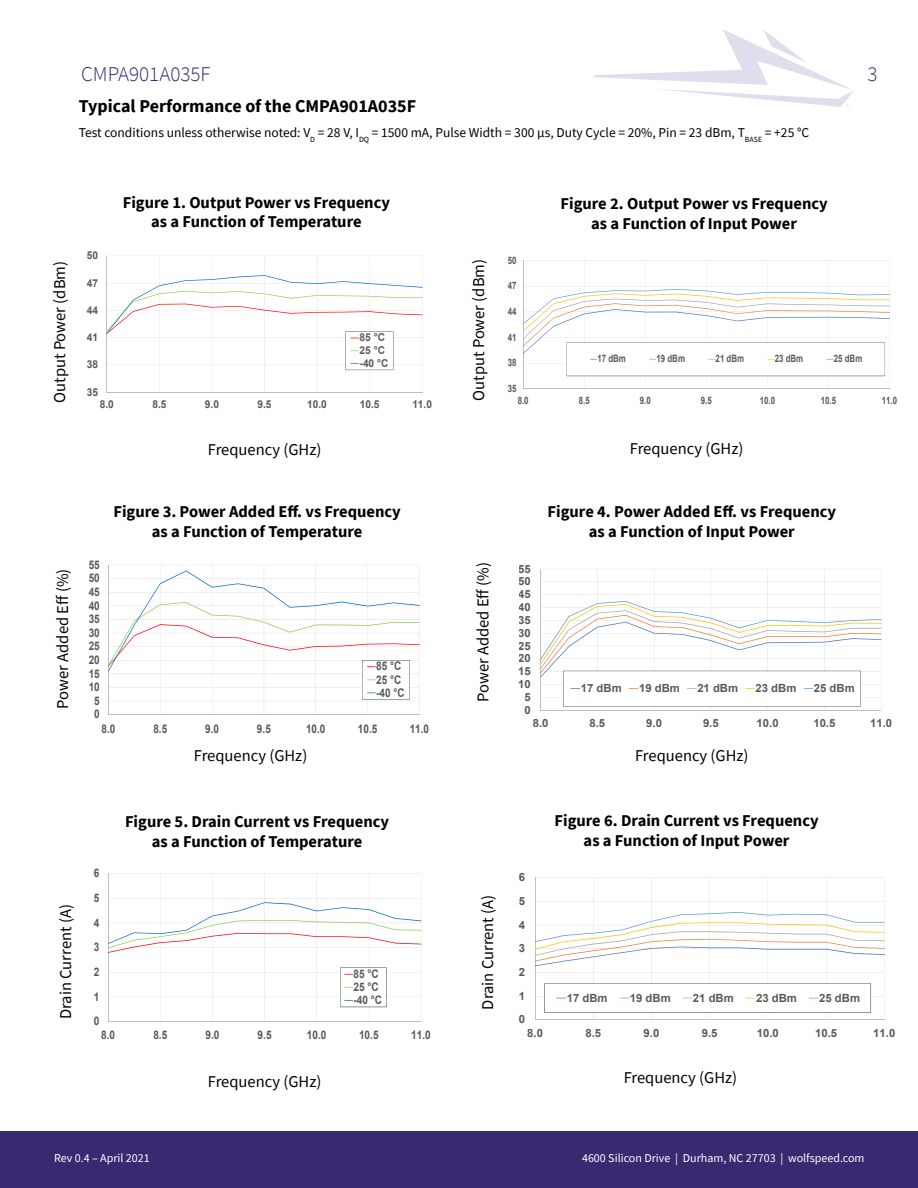
<style>
.page{position:relative;width:918px;height:1188px;background:#fff}
.page>*{position:absolute;margin:0;border:0;box-sizing:border-box;transform-origin:0 0}
.t1{font:300 21px "Source Sans Pro";color:#382970}
.Section{font:700 18px "Source Sans Pro";color:#000}
.t2{font:700 16.5px/19.8px "Source Sans Pro";color:#000;text-align:center}
.t3{font:16.5px "Source Sans Pro";color:#000}
.t4{font:13.5px "Source Sans Pro";color:#000}
.t5{font:12px "Source Sans Pro";color:#fff}
.t6{font:700 11.85px/13px "Arial";color:#595959;scale:.84 1}
.t7{font:700 11.85px/13px "Arial";color:#595959;scale:.85 1}
.t8{font:700 11.25px "Arial";color:#595959}
.t9{font:700 10.8px/12.8px "Arial";color:#595959;scale:.93 1}
.t10{font:700 10.2px "Arial";color:#595959;scale:.77 1}
</style>
<div class="page">
<svg style="left:594px;top:29px;width:259px;height:78px"></svg>
<div style="left:0;top:1131px;width:918px;height:57px;background:#382970"></div>
<svg style="left:108px;top:873px;width:314px;height:149px"></svg>
<svg style="left:108px;top:565px;width:312px;height:150px"></svg>
<svg style="left:540px;top:569px;width:342px;height:142px"></svg>
<svg style="left:534px;top:877px;width:351px;height:143px"></svg>
<svg style="left:106px;top:255px;width:317px;height:138px"></svg>
<svg style="left:523px;top:260px;width:367px;height:129px"></svg>
<p class="t1" style="left:81px;top:61px;width:131px">CMPA901A035F</p>
<p class="t1" style="left:867px;top:61px;width:12px">3</p>
<p class="Section" style="left:79px;top:94px;width:339px">Typical Performance of the CMPA901A035F</p>
<p class="t4" style="left:79px;top:124px;width:732px">Test conditions unless otherwise noted: V<sub>D</sub> = 28 V, I<sub>DQ</sub> = 1500 mA, Pulse Width = 300 μs, Duty Cycle = 20%, Pin = 23 dBm, T<sub>BASE</sub> = +25 °C</p>
<p class="t3" style="left:49px;top:403px;width:143px;rotate:-90deg">Output Power (dBm)</p>
<p class="t9" style="left:87px;top:249px;width:14px">50</p>
<p class="t9" style="left:87px;top:277px;width:14px">47</p>
<p class="t9" style="left:87px;top:304px;width:14px">44</p>
<p class="t9" style="left:87px;top:331px;width:14px">41</p>
<p class="t9" style="left:87px;top:358px;width:14px">38</p>
<p class="t9" style="left:87px;top:385px;width:14px">35</p>
<p class="t2" style="left:123px;top:192px;width:269px">Figure 1. Output Power vs Frequency as a Function of Temperature</p>
<p class="t9" style="left:360px;top:331px;width:33px">85 °C<br>25 °C -40 °C</p>
<p class="t9" style="left:100px;top:398px;width:17px">8.0</p>
<p class="t9" style="left:152px;top:398px;width:17px">8.5</p>
<p class="t9" style="left:205px;top:398px;width:17px">9.0</p>
<p class="t9" style="left:257px;top:398px;width:17px">9.5</p>
<p class="t9" style="left:307px;top:398px;width:23px">10.0</p>
<p class="t9" style="left:360px;top:398px;width:23px">10.5</p>
<p class="t9" style="left:412px;top:398px;width:23px">11.0</p>
<p class="t3" style="left:208px;top:439px;width:115px">Frequency (GHz)</p>
<p class="t3" style="left:52px;top:709px;width:141px;rotate:-90deg">Power Added Eff (%)</p>
<p class="t6" style="left:89px;top:558px;width:15px">55</p>
<p class="t6" style="left:89px;top:572px;width:15px">50</p>
<p class="t6" style="left:89px;top:585px;width:15px">45</p>
<p class="t6" style="left:89px;top:599px;width:15px">40</p>
<p class="t6" style="left:89px;top:613px;width:15px">35</p>
<p class="t6" style="left:89px;top:626px;width:15px">30</p>
<p class="t6" style="left:89px;top:640px;width:15px">25</p>
<p class="t6" style="left:89px;top:653px;width:15px">20</p>
<p class="t6" style="left:89px;top:667px;width:15px">15</p>
<p class="t6" style="left:89px;top:681px;width:15px">10</p>
<p class="t6" style="left:94px;top:694px;width:8px">5</p>
<p class="t6" style="left:94px;top:708px;width:8px">0</p>
<p class="t2" style="left:113px;top:502px;width:289px">Figure 3. Power Added Eff. vs Frequency as a Function of Temperature</p>
<p class="t6" style="left:376px;top:660px;width:35px">85 °C<br>25 °C -40 °C</p>
<p class="t6" style="left:102px;top:722px;width:18px">8.0</p>
<p class="t6" style="left:153px;top:722px;width:18px">8.5</p>
<p class="t6" style="left:205px;top:722px;width:18px">9.0</p>
<p class="t6" style="left:257px;top:722px;width:18px">9.5</p>
<p class="t6" style="left:306px;top:722px;width:25px">10.0</p>
<p class="t6" style="left:358px;top:722px;width:25px">10.5</p>
<p class="t6" style="left:410px;top:722px;width:25px">11.0</p>
<p class="t3" style="left:194px;top:745px;width:115px">Frequency (GHz)</p>
<p class="t3" style="left:55px;top:1019px;width:116px;rotate:-90deg">Drain Current (A)</p>
<p class="t7" style="left:94px;top:867px;width:8px">6</p>
<p class="t7" style="left:94px;top:891px;width:8px">5</p>
<p class="t7" style="left:94px;top:916px;width:8px">4</p>
<p class="t7" style="left:94px;top:941px;width:8px">3</p>
<p class="t7" style="left:94px;top:965px;width:8px">2</p>
<p class="t7" style="left:94px;top:990px;width:8px">1</p>
<p class="t7" style="left:94px;top:1015px;width:8px">0</p>
<p class="t2" style="left:125px;top:811px;width:266px">Figure 5. Drain Current vs Frequency as a Function of Temperature</p>
<p class="t7" style="left:354px;top:967px;width:35px">85 °C<br>25 °C -40 °C</p>
<p class="t7" style="left:101px;top:1029px;width:18px">8.0</p>
<p class="t7" style="left:153px;top:1029px;width:18px">8.5</p>
<p class="t7" style="left:205px;top:1029px;width:18px">9.0</p>
<p class="t7" style="left:258px;top:1029px;width:18px">9.5</p>
<p class="t7" style="left:307px;top:1029px;width:24px">10.0</p>
<p class="t7" style="left:359px;top:1029px;width:24px">10.5</p>
<p class="t7" style="left:411px;top:1029px;width:24px">11.0</p>
<p class="t3" style="left:208px;top:1071px;width:115px">Frequency (GHz)</p>
<p class="t3" style="left:468px;top:401px;width:143px;rotate:-90deg">Output Power (dBm)</p>
<p class="t10" style="left:508px;top:253px;width:13px">50</p>
<p class="t10" style="left:508px;top:279px;width:13px">47</p>
<p class="t10" style="left:508px;top:304px;width:13px">44</p>
<p class="t10" style="left:508px;top:330px;width:13px">41</p>
<p class="t10" style="left:508px;top:356px;width:13px">38</p>
<p class="t10" style="left:508px;top:381px;width:13px">35</p>
<p class="t2" style="left:561px;top:193px;width:269px">Figure 2. Output Power vs Frequency as a Function of Input Power</p>
<p class="t10" style="left:597px;top:352px;width:38px">17 dBm</p>
<p class="t10" style="left:657px;top:352px;width:39px">19 dBm</p>
<p class="t10" style="left:716px;top:352px;width:38px">21 dBm</p>
<p class="t10" style="left:775px;top:352px;width:38px">23 dBm</p>
<p class="t10" style="left:834px;top:352px;width:39px">25 dBm</p>
<p class="t10" style="left:518px;top:393px;width:16px">8.0</p>
<p class="t10" style="left:579px;top:393px;width:16px">8.5</p>
<p class="t10" style="left:640px;top:393px;width:16px">9.0</p>
<p class="t10" style="left:701px;top:393px;width:16px">9.5</p>
<p class="t10" style="left:760px;top:393px;width:21px">10.0</p>
<p class="t10" style="left:821px;top:393px;width:21px">10.5</p>
<p class="t10" style="left:882px;top:393px;width:21px">11.0</p>
<p class="t3" style="left:630px;top:438px;width:115px">Frequency (GHz)</p>
<p class="t3" style="left:472px;top:702px;width:141px;rotate:-90deg">Power Added Eff (%)</p>
<p class="t8" style="left:518px;top:561px;width:14px">55</p>
<p class="t8" style="left:518px;top:573px;width:14px">50</p>
<p class="t8" style="left:518px;top:586px;width:14px">45</p>
<p class="t8" style="left:518px;top:599px;width:14px">40</p>
<p class="t8" style="left:518px;top:612px;width:14px">35</p>
<p class="t8" style="left:518px;top:625px;width:14px">30</p>
<p class="t8" style="left:518px;top:638px;width:14px">25</p>
<p class="t8" style="left:518px;top:650px;width:14px">20</p>
<p class="t8" style="left:518px;top:663px;width:14px">15</p>
<p class="t8" style="left:518px;top:676px;width:14px">10</p>
<p class="t8" style="left:525px;top:689px;width:8px">5</p>
<p class="t8" style="left:525px;top:702px;width:8px">0</p>
<p class="t2" style="left:548px;top:502px;width:290px">Figure 4. Power Added Eff. vs Frequency as a Function of Input Power</p>
<p class="t8" style="left:581px;top:680px;width:42px">17 dBm</p>
<p class="t8" style="left:639px;top:680px;width:42px">19 dBm</p>
<p class="t8" style="left:697px;top:680px;width:42px">21 dBm</p>
<p class="t8" style="left:756px;top:680px;width:42px">23 dBm</p>
<p class="t8" style="left:814px;top:680px;width:42px">25 dBm</p>
<p class="t8" style="left:533px;top:715px;width:17px">8.0</p>
<p class="t8" style="left:590px;top:715px;width:17px">8.5</p>
<p class="t8" style="left:646px;top:715px;width:17px">9.0</p>
<p class="t8" style="left:703px;top:715px;width:17px">9.5</p>
<p class="t8" style="left:757px;top:715px;width:24px">10.0</p>
<p class="t8" style="left:813px;top:715px;width:24px">10.5</p>
<p class="t8" style="left:870px;top:715px;width:23px">11.0</p>
<p class="t3" style="left:635px;top:745px;width:115px">Frequency (GHz)</p>
<p class="t3" style="left:477px;top:1010px;width:116px;rotate:-90deg">Drain Current (A)</p>
<p class="t8" style="left:519px;top:869px;width:8px">6</p>
<p class="t8" style="left:519px;top:893px;width:8px">5</p>
<p class="t8" style="left:519px;top:917px;width:8px">4</p>
<p class="t8" style="left:519px;top:941px;width:8px">3</p>
<p class="t8" style="left:519px;top:964px;width:8px">2</p>
<p class="t8" style="left:519px;top:988px;width:8px">1</p>
<p class="t8" style="left:519px;top:1012px;width:8px">0</p>
<p class="t2" style="left:555px;top:810px;width:266px">Figure 6. Drain Current vs Frequency as a Function of Input Power</p>
<p class="t8" style="left:567px;top:990px;width:42px">17 dBm</p>
<p class="t8" style="left:630px;top:990px;width:42px">19 dBm</p>
<p class="t8" style="left:693px;top:990px;width:42px">21 dBm</p>
<p class="t8" style="left:756px;top:990px;width:42px">23 dBm</p>
<p class="t8" style="left:819px;top:990px;width:42px">25 dBm</p>
<p class="t8" style="left:527px;top:1025px;width:17px">8.0</p>
<p class="t8" style="left:585px;top:1025px;width:17px">8.5</p>
<p class="t8" style="left:644px;top:1025px;width:17px">9.0</p>
<p class="t8" style="left:702px;top:1025px;width:17px">9.5</p>
<p class="t8" style="left:757px;top:1025px;width:24px">10.0</p>
<p class="t8" style="left:815px;top:1025px;width:24px">10.5</p>
<p class="t8" style="left:873px;top:1025px;width:24px">11.0</p>
<p class="t3" style="left:624px;top:1067px;width:115px">Frequency (GHz)</p>
<p class="t5" style="left:54px;top:1150px;width:97px">Rev 0.4 – April 2021</p>
<p class="t5" style="left:582px;top:1150px;width:284px">4600 Silicon Drive | Durham, NC 27703 | wolfspeed.com</p>
</div>
